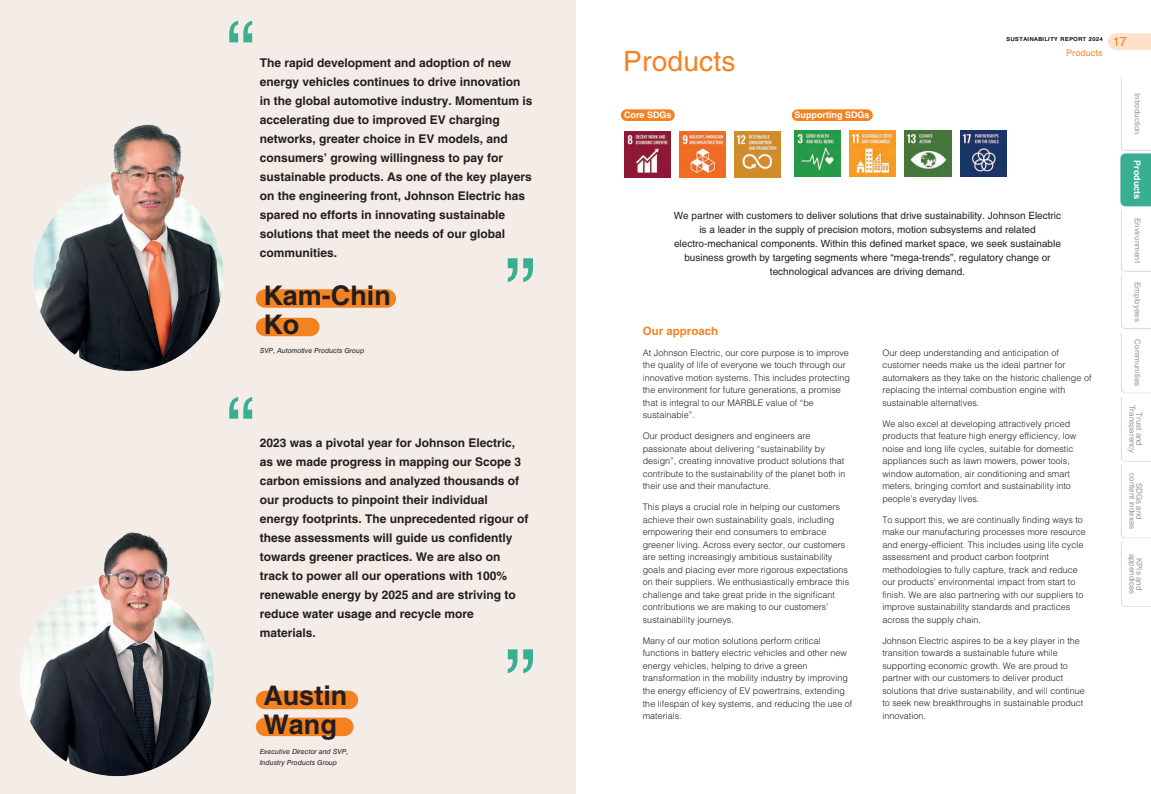
<style>
.page{position:relative;width:1151px;height:794px;background:#fff}
.page>*{position:absolute;margin:0;border:0;box-sizing:border-box;transform-origin:0 0}
.t1{font:28px "Helvetica LT Std";letter-spacing:.01em;color:#f58220}
.t2{font:700 27px/29px "Helvetica LT Std";color:#231f20}
.t3{font:13px "Helvetica";color:#f58220}
.t4{font:700 12px/19px "Helvetica LT Std";color:#231f20}
.t5{font:700 11.5px "Helvetica LT Std";color:#f58220}
.t6{font:10px/14px "Helvetica LT Std";color:#231f20;text-align:center}
.t7{font:300 9px/12.5px "Helvetica LT Std";color:#231f20}
.t8{font:700 9px "Helvetica LT Std";color:#fff}
.t9{font:9px "Helvetica LT Std";letter-spacing:.02em;color:#f58220}
.t10{font:8px/7px "Helvetica LT Std";color:#97989e;text-align:center}
.t11{font:italic 7px/11px "Helvetica LT Std";color:#231f20}
.t12{font:5.5px "Helvetica LT Std";letter-spacing:.1em;color:#231f20}
</style>
<div class="page">
<svg style="left:1108px;top:34px;width:43px;height:16px"></svg>
<svg style="left:1120px;top:77px;width:31px;height:530px"></svg>
<div style="left:0;top:0;width:575px;height:794px;background:#f4ece7"></div>
<div style="left:256px;top:318px;width:64px;height:18px;background:#f58220;border-radius:9px"></div>
<div style="left:256px;top:289px;width:140px;height:19px;background:#f58220;border-radius:9px"></div>
<div style="left:256px;top:717px;width:98px;height:19px;background:#f58220;border-radius:9px"></div>
<div style="left:256px;top:690px;width:102px;height:19px;background:#f58220;border-radius:9px"></div>
<svg style="left:508px;top:258px;width:25px;height:24px"></svg>
<svg style="left:508px;top:649px;width:25px;height:24px"></svg>
<svg style="left:229px;top:21px;width:23px;height:21px"></svg>
<svg style="left:229px;top:397px;width:23px;height:22px"></svg>
<img style="left:20px;top:532px;width:194px;height:245px">
<img style="left:33px;top:124px;width:191px;height:247px">
<div style="left:792px;top:109px;width:81px;height:12px;background:#f58220;border-radius:6px"></div>
<div style="left:621px;top:109px;width:54px;height:12px;background:#f58220;border-radius:6px"></div>
<img style="left:624px;top:132px;width:46px;height:46px">
<img style="left:679px;top:132px;width:46px;height:46px">
<img style="left:734px;top:132px;width:46px;height:46px">
<img style="left:795px;top:131px;width:46px;height:46px">
<img style="left:850px;top:131px;width:46px;height:46px">
<img style="left:905px;top:131px;width:46px;height:46px">
<img style="left:960px;top:131px;width:46px;height:46px">
<p class="t4" style="left:260px;top:53px;width:274px">The rapid development and adoption of new energy vehicles continues to drive innovation in the global automotive industry. Momentum is accelerating due to improved EV charging networks, greater choice in EV models, and consumers’ growing willingness to pay for sustainable products. As one of the key players on the engineering front, Johnson Electric has spared no efforts in innovating sustainable solutions that meet the needs of our global communities.</p>
<h2 class="t2" style="left:263px;top:280px;width:129px">Kam-Chin<br>Ko</h2>
<p class="t11" style="left:260px;top:344px;width:106px">SVP, Automotive Products Group</p>
<p class="t4" style="left:260px;top:432px;width:270px">2023 was a pivotal year for Johnson Electric, as we made progress in mapping our Scope 3 carbon emissions and analyzed thousands of our products to pinpoint their individual energy footprints. The unprecedented rigour of these assessments will guide us confidently towards greener practices. We are also on track to power all our operations with 100% renewable energy by 2025 and are striving to reduce water usage and recycle more materials.</p>
<h2 class="t2" style="left:263px;top:680px;width:85px">Austin<br>Wang</h2>
<p class="t11" style="left:260px;top:746px;width:90px">Executive Director and SVP,<br>Industry Products Group</p>
<h1 class="t1" style="left:623px;top:45px;width:114px">Products</h1>
<p class="t8" style="left:624px;top:109px;width:49px">Core SDGs</p>
<p class="t8" style="left:795px;top:109px;width:77px">Supporting SDGs</p>
<p class="t12" style="left:1006px;top:36px;width:98px">SUSTAINABILITY REPORT 2024</p>
<p class="t9" style="left:1066px;top:47px;width:38px">Products</p>
<p class="t6" style="left:674px;top:209px;width:389px">We partner with customers to deliver solutions that drive sustainability. Johnson Electric is a leader in the supply of precision motors, motion subsystems and related electro-mechanical components. Within this defined market space, we seek sustainable business growth by targeting segments where “mega-trends”, regulatory change or technological advances are driving demand.</p>
<p class="t5" style="left:643px;top:324px;width:77px">Our approach</p>
<p class="t7" style="left:643px;top:346px;width:209px">At Johnson Electric, our core purpose is to improve the quality of life of everyone we touch through our innovative motion systems. This includes protecting the environment for future generations, a promise that is integral to our MARBLE value of “be sustainable”.</p>
<p class="t7" style="left:643px;top:430px;width:204px">Our product designers and engineers are passionate about delivering “sustainability by design”, creating innovative product solutions that contribute to the sustainability of the planet both in their use and their manufacture.</p>
<p class="t7" style="left:643px;top:501px;width:208px">This plays a crucial role in helping our customers achieve their own sustainability goals, including empowering their end consumers to embrace greener living. Across every sector, our customers are setting increasingly ambitious sustainability goals and placing ever more rigorous expectations on their suppliers. We enthusiastically embrace this challenge and take great pride in the significant contributions we are making to our customers’ sustainability journeys.</p>
<p class="t7" style="left:643px;top:634px;width:211px">Many of our motion solutions perform critical functions in battery electric vehicles and other new energy vehicles, helping to drive a green transformation in the mobility industry by improving the energy efficiency of EV powertrains, extending the lifespan of key systems, and reducing the use of materials.</p>
<p class="t7" style="left:882px;top:346px;width:211px">Our deep understanding and anticipation of customer needs make us the ideal partner for automakers as they take on the historic challenge of replacing the internal combustion engine with sustainable alternatives.</p>
<p class="t7" style="left:882px;top:417px;width:196px">We also excel at developing attractively priced products that feature high energy efficiency, low noise and long life cycles, suitable for domestic appliances such as lawn mowers, power tools, window automation, air conditioning and smart meters, bringing comfort and sustainability into people’s everyday lives.</p>
<p class="t7" style="left:882px;top:513px;width:205px">To support this, we are continually finding ways to make our manufacturing processes more resource and energy-efficient. This includes using life cycle assessment and product carbon footprint methodologies to fully capture, track and reduce our products’ environmental impact from start to finish. We are also partnering with our suppliers to improve sustainability standards and practices across the supply chain.</p>
<p class="t7" style="left:882px;top:634px;width:204px">Johnson Electric aspires to be a key player in the transition towards a sustainable future while supporting economic growth. We are proud to partner with our customers to deliver product solutions that drive sustainability, and will continue to seek new breakthroughs in sustainable product innovation.</p>
<h3 class="t3" style="left:1113px;top:32px;width:15px">17</h3>
<p class="t10" style="left:1141px;top:93px;width:43px;rotate:90deg">Introduction</p>
<p class="t8" style="left:1143px;top:160px;width:41px;rotate:90deg">Products</p>
<p class="t10" style="left:1141px;top:218px;width:46px;rotate:90deg">Environment</p>
<p class="t10" style="left:1141px;top:282px;width:41px;rotate:90deg">Employees</p>
<p class="t10" style="left:1141px;top:339px;width:48px;rotate:90deg">Communities</p>
<p class="t10" style="left:1143px;top:404px;width:50px;rotate:90deg">Trust and<br>Transparency</p>
<p class="t10" style="left:1143px;top:473px;width:58px;rotate:90deg">SDGs and content indexes</p>
<p class="t10" style="left:1143px;top:553px;width:42px;rotate:90deg">KPIs and appendices</p>
</div>
